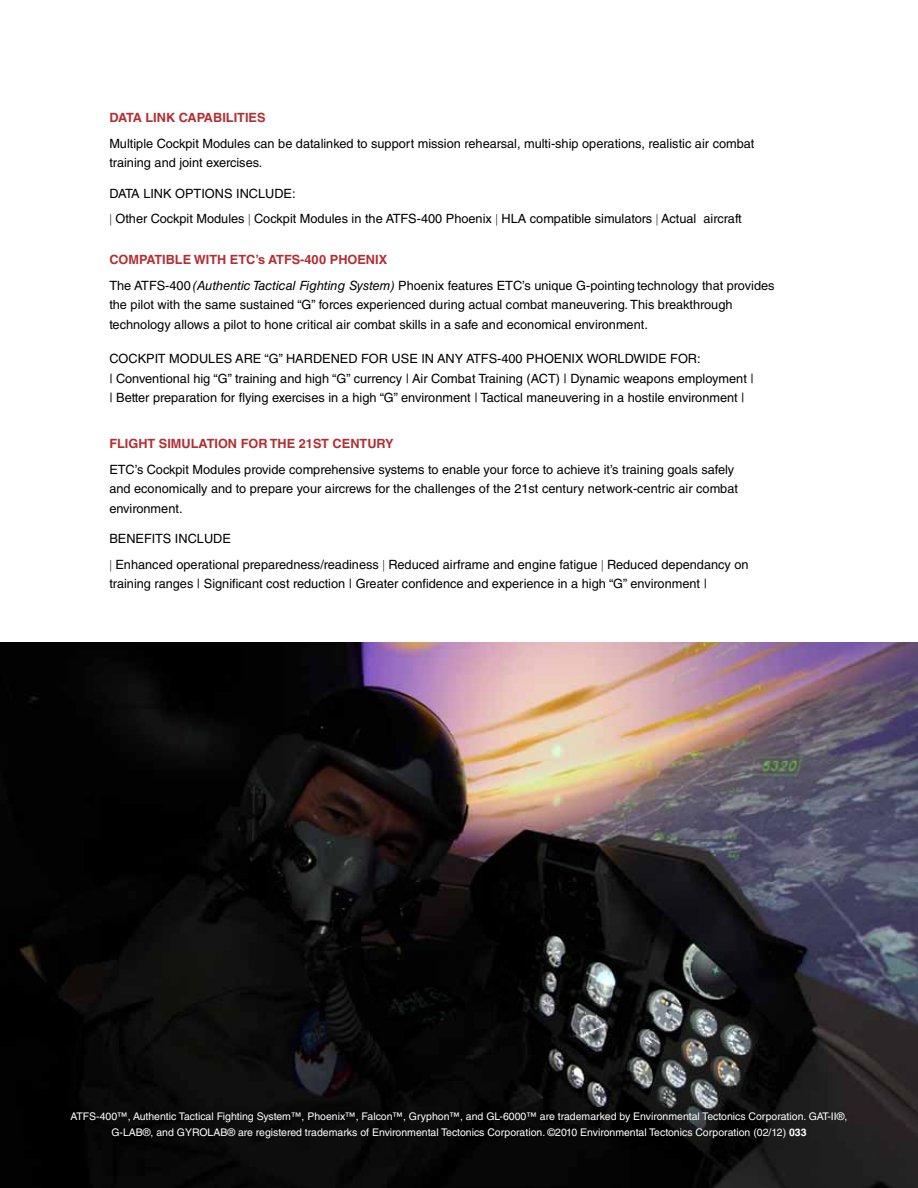
<style>
.page{position:relative;width:918px;height:1188px;background:#fff}
.page>*{position:absolute;margin:0;border:0;box-sizing:border-box;transform-origin:0 0}
.t1{font:12.75px/19.5px "Helvetica LT Std";color:#000}
.t2{font:700 12.75px "Helvetica LT Std";color:#b42e34}
.t3{font:10.5px/15px "Helvetica LT Std";color:#fff;text-align:center}
.s1{font-family:"Times New Roman"}
.s2{font-weight:700;color:#b42e34}
.s3{font-style:italic}
.s4{font-weight:700}
</style>
<div class="page">
<img style="left:0;top:642px;width:918px;height:546px">
<p class="t2" style="left:109px;top:110px;width:158px">DATA LINK CAPABILITIES</p>
<p class="t1" style="left:109px;top:133px;width:647px">Multiple Cockpit Modules can be datalinked to support mission rehearsal, multi-ship operations, realistic air combat training and joint exercises.</p>
<p class="t1" style="left:109px;top:181px;width:634px;line-height:25.5px">DATA LINK OPTIONS INCLUDE:<br><span class="s1">|</span> Other Cockpit Modules <span class="s1">|</span> Cockpit Modules in the ATFS-400 Phoenix <span class="s1">|</span> HLA compatible simulators <span class="s1">|</span> Actual aircraft</p>
<p class="t1" style="left:109px;top:247px;width:667px;line-height:25.5px"><span class="s2">COMPATIBLE WITH ETC’s ATFS-400 PHOENIX<br></span>The ATFS-400 <span class="s3">(Authentic Tactical Fighting System)</span> Phoenix features ETC’s unique G-pointing technology that provides</p>
<p class="t1" style="left:109px;top:295px;width:625px">the pilot with the same sustained “G” forces experienced during actual combat maneuvering. This breakthrough technology allows a pilot to hone critical air combat skills in a safe and economical environment.</p>
<p class="t1" style="left:109px;top:349px;width:18px">Cockpit</p>
<p class="t1" style="left:169px;top:349px;width:21px">Modules</p>
<p class="t1" style="left:235px;top:349px;width:10px">are</p>
<p class="t1" style="left:265px;top:349px;width:32px">“G” hardened</p>
<p class="t1" style="left:361px;top:349px;width:10px">for</p>
<p class="t1" style="left:392px;top:349px;width:10px">use</p>
<p class="t1" style="left:421px;top:349px;width:26px">in any</p>
<p class="t1" style="left:466px;top:349px;width:4px">atfs</p>
<p class="t1" style="left:497px;top:349px;width:38px">-400 phoeni</p>
<p class="t1" style="left:575px;top:349px;width:14px">x worldwide</p>
<p class="t1" style="left:670px;top:349px;width:10px">for</p>
<p class="t1" style="left:109px;top:349px;width:646px;text-indent:588px">:<br>| Conventional hig “G” training and high “G” currency | Air Combat Training (ACT) | Dynamic weapons employment | | Better preparation for flying exercises in a high “G” environment | Tactical maneuvering in a hostile environment |</p>
<p class="t2" style="left:109px;top:436px;width:286px">FLIGHT SIMULATION FOR THE 21ST CENTURY</p>
<p class="t1" style="left:109px;top:460px;width:630px">ETC’s Cockpit Modules provide comprehensive systems to enable your force to achieve it’s training goals safely and economically and to prepare your aircrews for the challenges of the 21st century network-centric air combat environment.</p>
<p class="t1" style="left:109px;top:526px;width:641px;line-height:25.5px">BENEFITS INCLUDE<br><span class="s1">|</span> Enhanced operational preparedness/readiness <span class="s1">|</span> Reduced airframe and engine fatigue <span class="s1">|</span> Reduced dependancy on</p>
<p class="t1" style="left:109px;top:574px;width:599px">training ranges | Significant cost reduction | Greater confidence and experience in a high “G” environment |</p>
<p class="t3" style="left:71px;top:1109px;width:778px">ATFS-400™, Authentic Tactical Fighting System™, Phoenix™, Falcon™, Gryphon™, and GL-6000™ are trademarked by Environmental Tectonics Corporation. GAT-II®,<br>G-LAB®, and GYROLAB® are registered trademarks of Environmental Tectonics Corporation. ©2010 Environmental Tectonics Corporation (02/12) <span class="s4">033</span></p>
</div>
